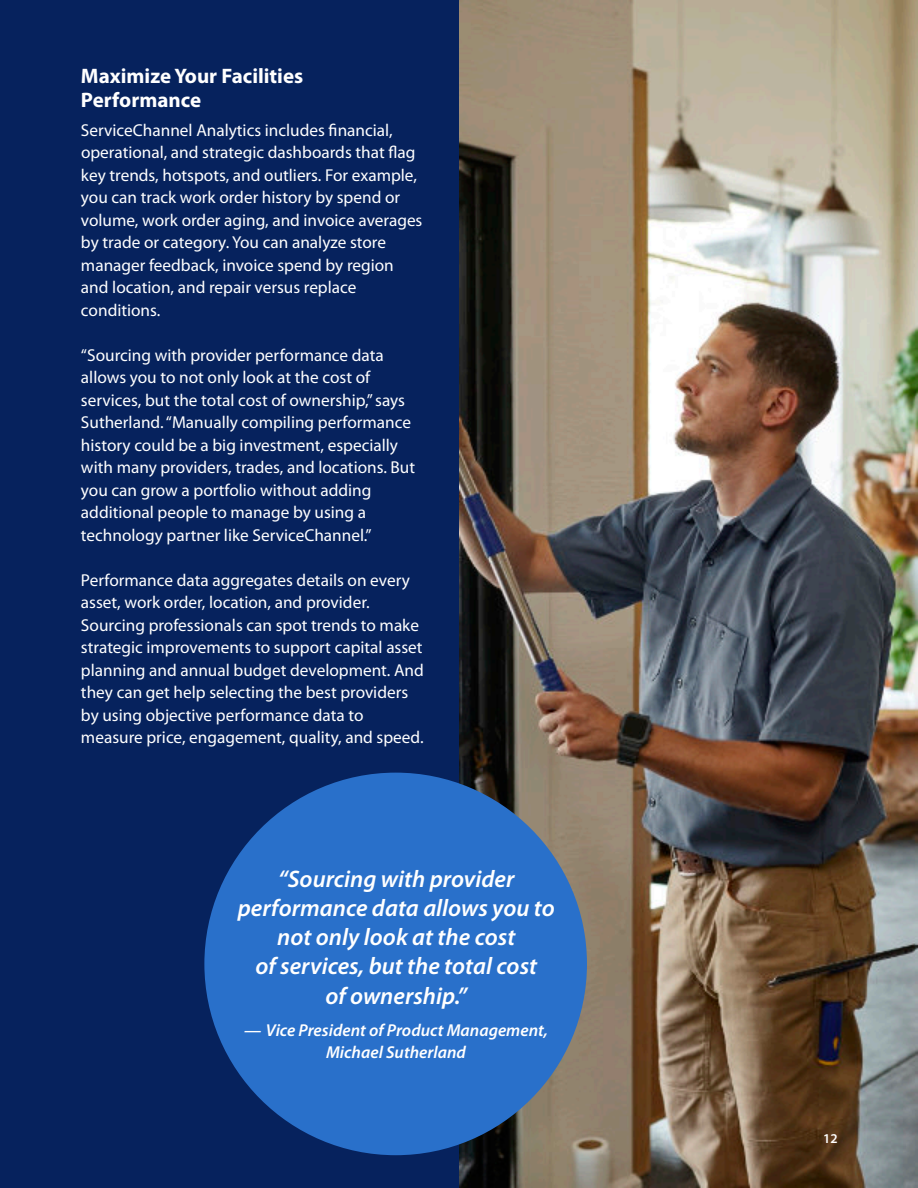
<style>
.page{position:relative;width:918px;height:1188px;background:#06225d}
.page>*{position:absolute;margin:0;border:0;box-sizing:border-box;transform-origin:0 0}
.t1{font:italic 600 24px/29.2px "Myriad Pro";color:#fff;text-align:center}
.t2{font:700 21px/24.5px "Myriad Pro";color:#fff}
.t3{font:17.25px/22.5px "Myriad Pro";color:#fff}
.t4{font:italic 600 17.25px/22.5px "Myriad Pro";color:#fff;text-align:center}
.t5{font:600 13.5px "Myriad Pro";color:#fff}
</style>
<div class="page">
<img style="left:459px;top:0;width:459px;height:1188px">
<div style="left:204px;top:773px;width:383px;height:382px;background:#2970ca;border-radius:50%"></div>
<p class="t2" style="left:81px;top:65px;width:224px">Maximize Your Facilities<br>Performance</p>
<p class="t3" style="left:81px;top:120px;width:343px">ServiceChannel Analytics includes financial, operational, and strategic dashboards that flag key trends, hotspots, and outliers. For example, you can track work order history by spend or volume, work order aging, and invoice averages by trade or category. You can analyze store manager feedback, invoice spend by region and location, and repair versus replace conditions.</p>
<p class="t3" style="left:81px;top:345px;width:336px">“Sourcing with provider performance data allows you to not only look at the cost of services, but the total cost of ownership,” says Sutherland. “Manually compiling performance history could be a big investment, especially with many providers, trades, and locations. But you can grow a portfolio without adding additional people to manage by using a technology partner like ServiceChannel.”</p>
<p class="t3" style="left:81px;top:570px;width:344px">Performance data aggregates details on every asset, work order, location, and provider.<br>Sourcing professionals can spot trends to make strategic improvements to support capital asset planning and annual budget development. And they can get help selecting the best providers by using objective performance data to measure price, engagement, quality, and speed.</p>
<h1 class="t1" style="left:238px;top:866px;width:319px">“Sourcing with provider performance data allows you to not only look at the cost<br>of services, but the total cost<br>of ownership.”</h1>
<p class="t4" style="left:244px;top:1020px;width:305px">— Vice President of Product Management,<br>Michael Sutherland</p>
<p class="t5" style="left:823px;top:1133px;width:16px">12</p>
</div>
